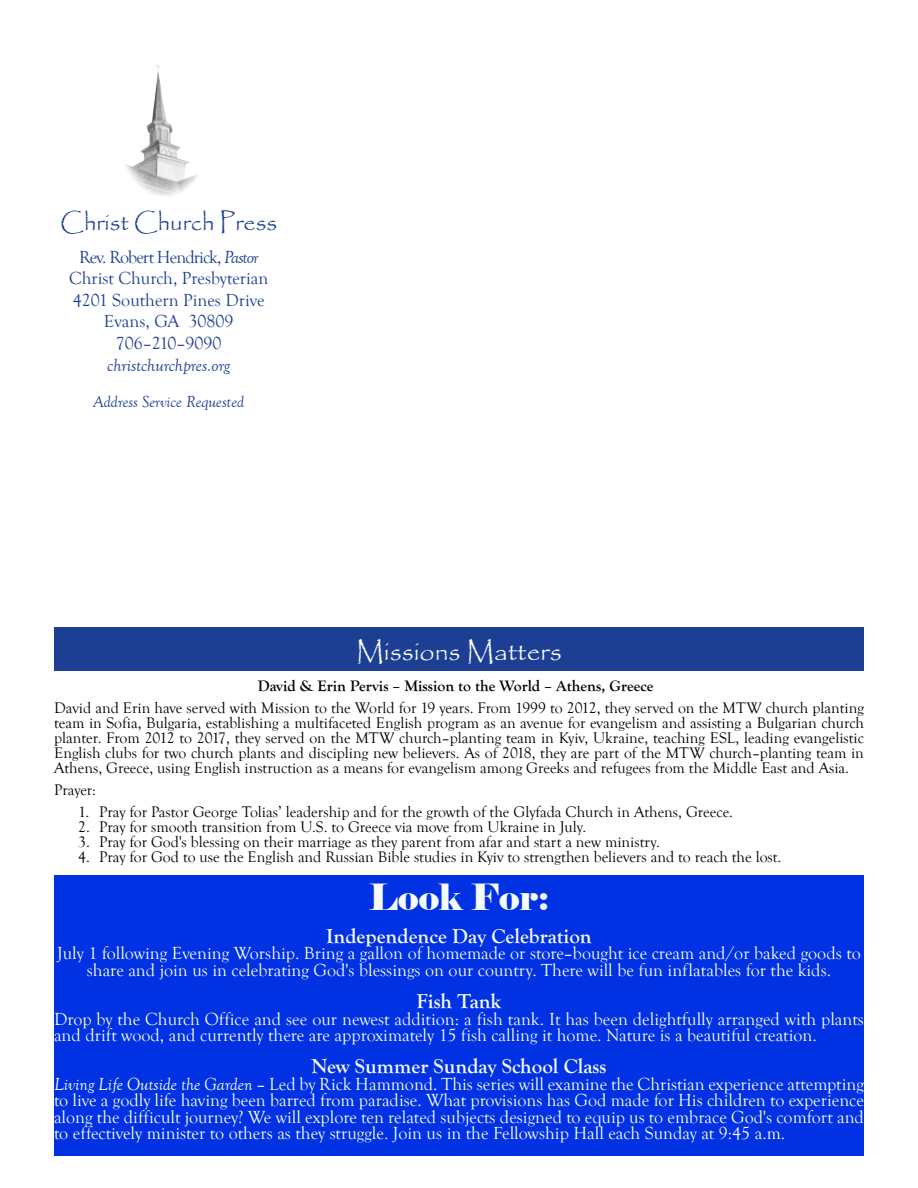
<style>
.page{position:relative;width:918px;height:1188px;background:#fff}
.page>*{position:absolute;margin:0;border:0;box-sizing:border-box;transform-origin:0 0}
.t1{font:36px "Elephant";color:#f6fbfe}
.t2{font:27px "Papyrus";color:#fffffe}
.t3{font:24px "Papyrus";color:#1c3f94}
.t4{font:700 21px "Goudy Old Style T";color:#f6fbfe}
.t5{font:18px/16.5px "Goudy Old Style T";color:#f6fbfe;text-align:center}
.t6{font:18px/21.6px "Goudy Old Style T";color:#1c3f94;text-align:center}
.t7{font:italic 18px "Goudy Old Style T";color:#1c3f94}
.t8{font:italic 16.5px "Goudy Old Style T";color:#1c3f94}
.t9{font:15.75px/15px "Goudy Old Style T";color:#000;text-align:justify}
.t10{font:700 15.75px "Goudy Old Style T";color:#000}
.s1{font-style:italic}
</style>
<div class="page">
<img style="left:126px;top:64px;width:72px;height:132px">
<div style="left:54px;top:876px;width:810px;height:280px;background:#0031e3"></div>
<div style="left:54px;top:627px;width:810px;height:43px;background:#1c3f94"></div>
<h3 class="t3" style="left:60px;top:208px;width:219px">Christ Church Press</h3>
<p class="t6" style="left:69px;top:246px;width:201px">Rev. Robert Hendrick, <span class="s1">Pastor<br></span>Christ Church, Presbyterian<br>4201 Southern Pines Drive<br>Evans, GA 30809<br>706–210–9090</p>
<p class="t7" style="left:107px;top:355px;width:124px">christchurchpres.org</p>
<p class="t8" style="left:93px;top:392px;width:153px">Address Service Requested</p>
<h2 class="t2" style="left:356px;top:635px;width:207px">Missions Matters</h2>
<p class="t10" style="left:258px;top:677px;width:397px">David &amp; Erin Pervis – Mission to the World – Athens, Greece</p>
<p class="t9" style="left:54px;top:701px;width:811px">David and Erin have served with Mission to the World for 19 years. From 1999 to 2012, they served on the MTW church planting team in Sofia, Bulgaria, establishing a multifaceted English program as an avenue for evangelism and assisting a Bulgarian church planter. From 2012 to 2017, they served on the MTW church–planting team in Kyiv, Ukraine, teaching ESL, leading evangelistic English clubs for two church plants and discipling new believers. As of 2018, they are part of the MTW church–planting team in Athens, Greece, using English instruction as a means for evangelism among Greeks and refugees from the Middle East and Asia.</p>
<p class="t9" style="left:54px;top:783px;width:43px">Prayer:</p>
<p class="t9" style="left:78px;top:805px;width:656px">1. Pray for Pastor George Tolias’ leadership and for the growth of the Glyfada Church in Athens, Greece.</p>
<p class="t9" style="left:78px;top:820px;width:510px">2. Pray for smooth transition from U.S. to Greece via move from Ukraine in July.</p>
<p class="t9" style="left:78px;top:835px;width:583px">3. Pray for God's blessing on their marriage as they parent from afar and start a new ministry.</p>
<p class="t9" style="left:78px;top:850px;width:705px">4. Pray for God to use the English and Russian Bible studies in Kyiv to strengthen believers and to reach the lost.</p>
<h1 class="t1" style="left:369px;top:875px;width:182px">Look For:</h1>
<h3 class="t4" style="left:326px;top:924px;width:267px">Independence Day Celebration</h3>
<p class="t5" style="left:57px;top:945px;width:805px">July 1 following Evening Worship. Bring a gallon of homemade or store–bought ice cream and/or baked goods to share and join us in celebrating God's blessings on our country. There will be fun inflatables for the kids.</p>
<h3 class="t4" style="left:417px;top:989px;width:86px">Fish Tank</h3>
<p class="t5" style="left:54px;top:1011px;width:812px;text-align:left">Drop by the Church Office and see our newest addition: a fish tank. It has been delightfully arranged with plants and drift wood, and currently there are approximately 15 fish calling it home. Nature is a beautiful creation.</p>
<h3 class="t4" style="left:311px;top:1055px;width:297px">New Summer Sunday School Class</h3>
<p class="t5" style="left:54px;top:1076px;width:811px;text-align:justify"><span class="s1">Living Life Outside the Garden</span> – Led by Rick Hammond. This series will examine the Christian experience attempting to live a godly life having been barred from paradise. What provisions has God made for His children to experience along the difficult journey? We will explore ten related subjects designed to equip us to embrace God's comfort and to effectively minister to others as they struggle. Join us in the Fellowship Hall each Sunday at 9:45 a.m.</p>
</div>
